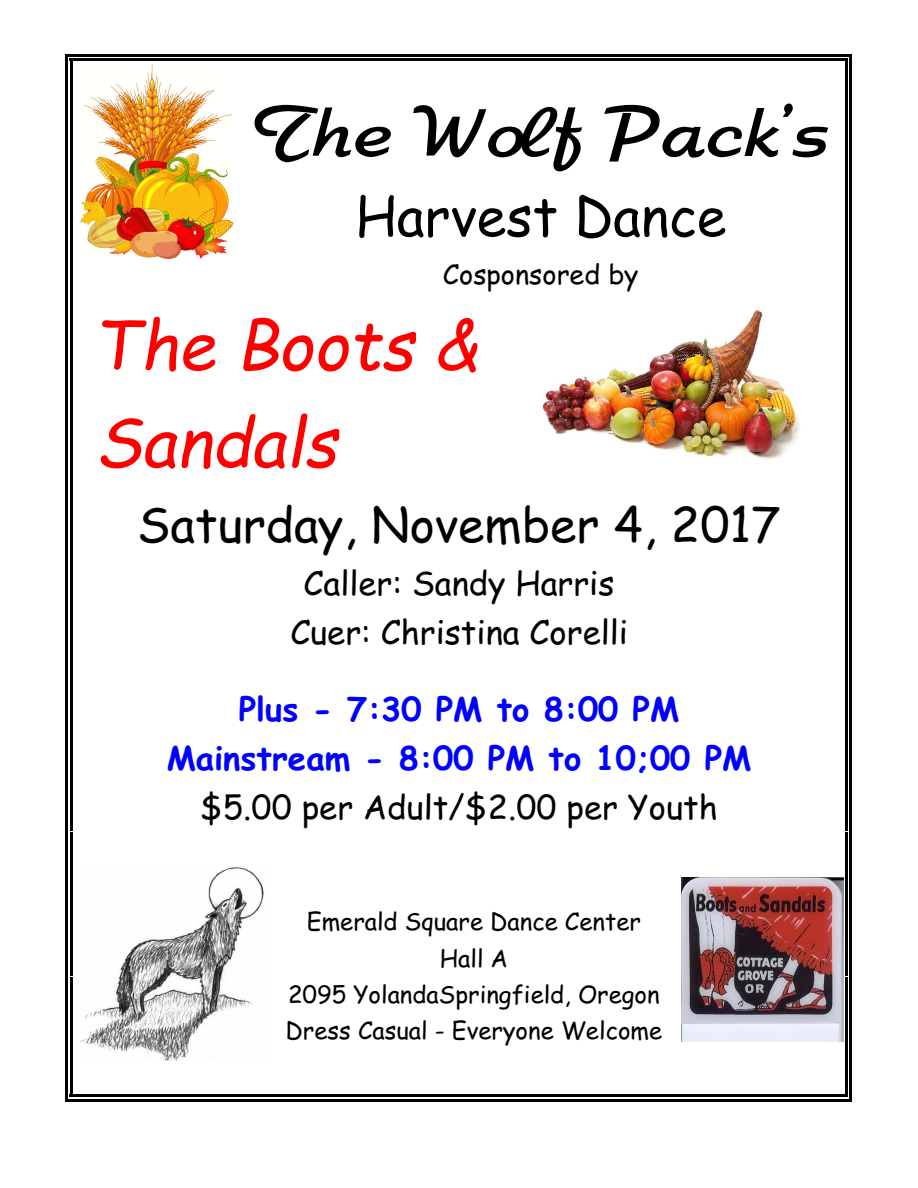
<style>
.page{position:relative;width:918px;height:1188px;background:#fff}
.page>*{position:absolute;margin:0;border:0;box-sizing:border-box;transform-origin:0 0}
.t1{font:72px "Chroma SSK";color:#000}
.t2{font:italic 67.5px/97.1px "Comic Sans MS";color:#f00}
.t3{font:54px "Comic Sans MS";color:#000}
.t4{font:48px "Comic Sans MS";color:#000}
.t5{font:33px/48.8px "Comic Sans MS";color:#000;text-align:center}
.t6{font:700 33px/48.9px "Comic Sans MS";color:#00f;text-align:center}
.t7{font:27px "Comic Sans MS";color:#000}
.t8{font:24px/36.3px "Comic Sans MS";color:#000;text-align:center}
</style>
<div class="page">
<hr style="left:70px;top:58px;width:2px;height:30px;background:#000">
<hr style="left:845px;top:58px;width:3px;height:30px;background:#000">
<hr style="left:70px;top:58px;width:778px;height:3px;background:#000">
<hr style="left:65px;top:54px;width:3px;height:41px;background:#000">
<hr style="left:850px;top:54px;width:2px;height:41px;background:#000">
<hr style="left:65px;top:54px;width:787px;height:3px;background:#000">
<hr style="left:70px;top:88px;width:2px;height:88px;background:#000">
<hr style="left:845px;top:88px;width:3px;height:88px;background:#000">
<hr style="left:65px;top:81px;width:3px;height:102px;background:#000">
<hr style="left:850px;top:81px;width:2px;height:102px;background:#000">
<hr style="left:70px;top:176px;width:2px;height:78px;background:#000">
<hr style="left:845px;top:176px;width:3px;height:78px;background:#000">
<hr style="left:65px;top:169px;width:3px;height:92px;background:#000">
<hr style="left:850px;top:169px;width:2px;height:92px;background:#000">
<hr style="left:70px;top:255px;width:2px;height:40px;background:#000">
<hr style="left:845px;top:255px;width:3px;height:40px;background:#000">
<hr style="left:65px;top:247px;width:3px;height:55px;background:#000">
<hr style="left:850px;top:247px;width:2px;height:55px;background:#000">
<hr style="left:70px;top:295px;width:2px;height:97px;background:#000">
<hr style="left:845px;top:295px;width:3px;height:97px;background:#000">
<hr style="left:65px;top:288px;width:3px;height:111px;background:#000">
<hr style="left:850px;top:288px;width:2px;height:111px;background:#000">
<hr style="left:70px;top:392px;width:2px;height:97px;background:#000">
<hr style="left:845px;top:392px;width:3px;height:97px;background:#000">
<hr style="left:65px;top:385px;width:3px;height:111px;background:#000">
<hr style="left:850px;top:385px;width:2px;height:111px;background:#000">
<hr style="left:70px;top:489px;width:2px;height:70px;background:#000">
<hr style="left:845px;top:489px;width:3px;height:70px;background:#000">
<hr style="left:65px;top:482px;width:3px;height:84px;background:#000">
<hr style="left:850px;top:482px;width:2px;height:84px;background:#000">
<hr style="left:70px;top:559px;width:2px;height:49px;background:#000">
<hr style="left:845px;top:559px;width:3px;height:49px;background:#000">
<hr style="left:65px;top:552px;width:3px;height:63px;background:#000">
<hr style="left:850px;top:552px;width:2px;height:63px;background:#000">
<hr style="left:70px;top:608px;width:2px;height:48px;background:#000">
<hr style="left:845px;top:608px;width:3px;height:48px;background:#000">
<hr style="left:65px;top:601px;width:3px;height:63px;background:#000">
<hr style="left:850px;top:601px;width:2px;height:63px;background:#000">
<hr style="left:70px;top:657px;width:2px;height:28px;background:#000">
<hr style="left:845px;top:657px;width:3px;height:28px;background:#000">
<hr style="left:65px;top:650px;width:3px;height:42px;background:#000">
<hr style="left:850px;top:650px;width:2px;height:42px;background:#000">
<hr style="left:70px;top:685px;width:2px;height:49px;background:#000">
<hr style="left:845px;top:685px;width:3px;height:49px;background:#000">
<hr style="left:65px;top:678px;width:3px;height:63px;background:#000">
<hr style="left:850px;top:678px;width:2px;height:63px;background:#000">
<hr style="left:70px;top:734px;width:2px;height:48px;background:#000">
<hr style="left:845px;top:734px;width:3px;height:48px;background:#000">
<hr style="left:65px;top:727px;width:3px;height:63px;background:#000">
<hr style="left:850px;top:727px;width:2px;height:63px;background:#000">
<hr style="left:70px;top:783px;width:2px;height:48px;background:#000">
<hr style="left:845px;top:783px;width:3px;height:48px;background:#000">
<hr style="left:65px;top:775px;width:3px;height:63px;background:#000">
<hr style="left:850px;top:775px;width:2px;height:63px;background:#000">
<hr style="left:70px;top:832px;width:2px;height:36px;background:#000">
<hr style="left:845px;top:832px;width:3px;height:36px;background:#000">
<hr style="left:65px;top:824px;width:3px;height:51px;background:#000">
<hr style="left:850px;top:824px;width:2px;height:51px;background:#000">
<hr style="left:70px;top:868px;width:2px;height:36px;background:#000">
<hr style="left:845px;top:868px;width:3px;height:36px;background:#000">
<hr style="left:65px;top:861px;width:3px;height:50px;background:#000">
<hr style="left:850px;top:861px;width:2px;height:50px;background:#000">
<hr style="left:70px;top:904px;width:2px;height:36px;background:#000">
<hr style="left:845px;top:904px;width:3px;height:36px;background:#000">
<hr style="left:65px;top:897px;width:3px;height:50px;background:#000">
<hr style="left:850px;top:897px;width:2px;height:50px;background:#000">
<hr style="left:70px;top:940px;width:2px;height:36px;background:#000">
<hr style="left:845px;top:940px;width:3px;height:36px;background:#000">
<hr style="left:65px;top:933px;width:3px;height:51px;background:#000">
<hr style="left:850px;top:933px;width:2px;height:51px;background:#000">
<hr style="left:70px;top:977px;width:2px;height:36px;background:#000">
<hr style="left:845px;top:977px;width:3px;height:36px;background:#000">
<hr style="left:65px;top:969px;width:3px;height:51px;background:#000">
<hr style="left:850px;top:969px;width:2px;height:51px;background:#000">
<hr style="left:70px;top:1013px;width:2px;height:36px;background:#000">
<hr style="left:845px;top:1013px;width:3px;height:36px;background:#000">
<hr style="left:65px;top:1006px;width:3px;height:50px;background:#000">
<hr style="left:850px;top:1006px;width:2px;height:50px;background:#000">
<hr style="left:70px;top:1049px;width:2px;height:24px;background:#000">
<hr style="left:845px;top:1049px;width:3px;height:24px;background:#000">
<hr style="left:65px;top:1042px;width:3px;height:38px;background:#000">
<hr style="left:850px;top:1042px;width:2px;height:38px;background:#000">
<hr style="left:70px;top:1073px;width:2px;height:24px;background:#000">
<hr style="left:845px;top:1073px;width:3px;height:24px;background:#000">
<hr style="left:70px;top:1095px;width:778px;height:2px;background:#000">
<hr style="left:65px;top:1066px;width:3px;height:36px;background:#000">
<hr style="left:850px;top:1066px;width:2px;height:36px;background:#000">
<hr style="left:65px;top:1099px;width:787px;height:3px;background:#000">
<img style="left:79px;top:64px;width:154px;height:195px">
<img style="left:542px;top:310px;width:258px;height:149px">
<img style="left:79px;top:867px;width:185px;height:193px">
<img style="left:681px;top:878px;width:163px;height:163px">
<h1 class="t1" style="left:254px;top:90px;width:575px">The Wolf Pack’s</h1>
<h3 class="t3" style="left:355px;top:193px;width:373px">Harvest Dance</h3>
<p class="t7" style="left:443px;top:263px;width:197px">Cosponsored by</p>
<h2 class="t2" style="left:94px;top:303px;width:386px">The Boots &amp;<br>Sandals</h2>
<h3 class="t4" style="left:137px;top:504px;width:645px">Saturday, November 4, 2017</h3>
<h3 class="t5" style="left:290px;top:562px;width:339px">Caller: Sandy Harris<br>Cuer: Christina Corelli</h3>
<h3 class="t6" style="left:167px;top:688px;width:586px">Plus - 7:30 PM to 8:00 PM<br>Mainstream - 8:00 PM to 10;00 PM</h3>
<h3 class="t5" style="left:200px;top:786px;width:519px">$5.00 per Adult/$2.00 per Youth</h3>
<p class="t8" style="left:286px;top:906px;width:378px">Emerald Square Dance Center<br>Hall A<br>2095 YolandaSpringfield, Oregon<br>Dress Casual - Everyone Welcome</p>
</div>
